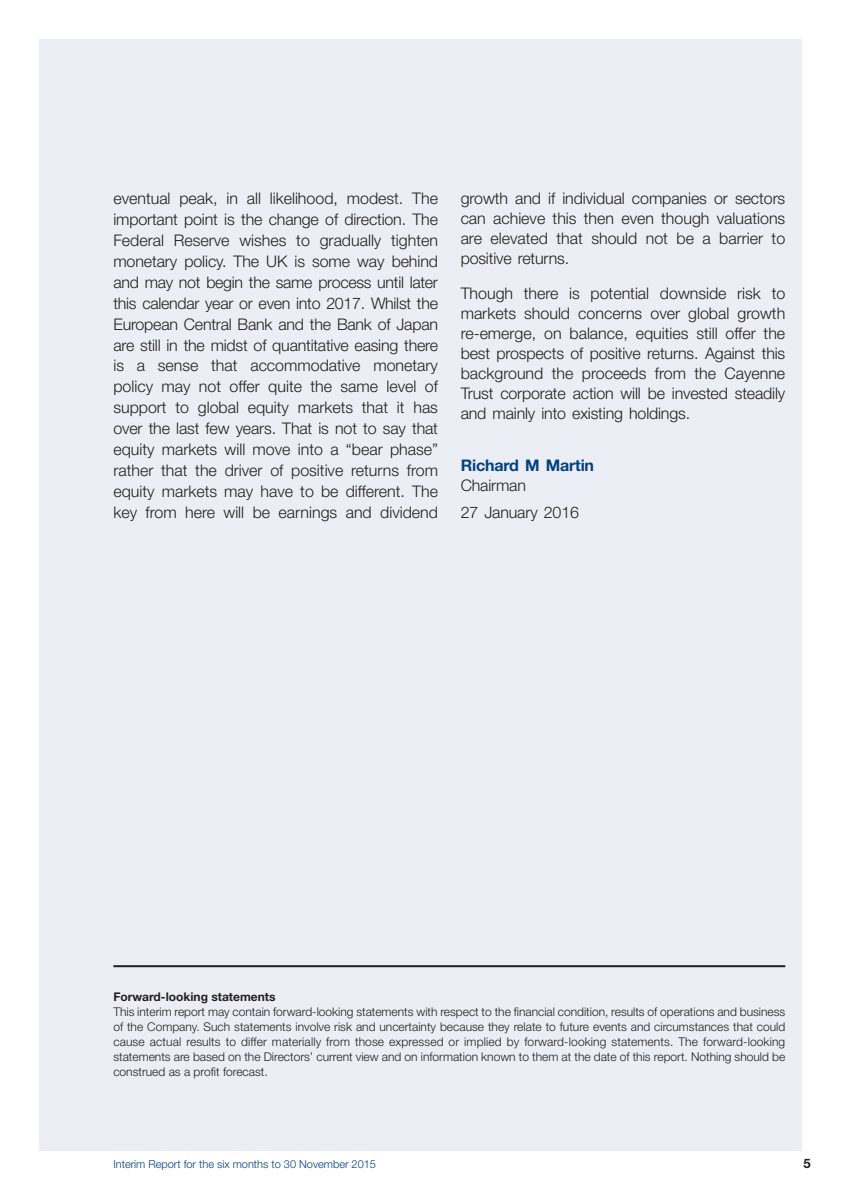
<style>
.page{position:relative;width:842px;height:1191px;background:#fff}
.page>*{position:absolute;margin:0;border:0;box-sizing:border-box;transform-origin:0 0}
.t1{font:300 16px/20.8px "Helvetica Neue LT";letter-spacing:-.01em;color:#231f20;text-align:justify}
.t2{font:700 16px "Helvetica Neue LT";letter-spacing:-.01em;color:#014181}
.t3{font:700 13px "Helvetica Neue LT";color:#231f20}
.t4{font:300 12px/15px "Helvetica Neue LT";color:#231f20;text-align:justify}
.t5{font:700 12px "Helvetica Neue LT";color:#231f20}
.t6{font:300 11px "Helvetica Neue LT";color:#014181}
</style>
<div class="page">
<div style="left:40px;top:40px;width:762px;height:1111px;background:#eceef5"></div>
<hr style="left:113px;top:965px;width:672px;height:2px;background:#231f20">
<p class="t1" style="left:113px;top:188px;width:326px">eventual peak, in all likelihood, modest. The important point is the change of direction. The Federal Reserve wishes to gradually tighten monetary policy. The UK is some way behind and may not begin the same process until later this calendar year or even into 2017. Whilst the European Central Bank and the Bank of Japan are still in the midst of quantitative easing there is a sense that accommodative monetary policy may not offer quite the same level of support to global equity markets that it has over the last few years. That is not to say that equity markets will move into a “bear phase” rather that the driver of positive returns from equity markets may have to be different. The key from here will be earnings and dividend</p>
<p class="t1" style="left:461px;top:188px;width:326px;line-height:20px">growth and if individual companies or sectors can achieve this then even though valuations are elevated that should not be a barrier to positive returns.</p>
<p class="t1" style="left:461px;top:283px;width:326px;line-height:20px">Though there is potential downside risk to markets should concerns over global growth re-emerge, on balance, equities still offer the best prospects of positive returns. Against this background the proceeds from the Cayenne Trust corporate action will be invested steadily and mainly into existing holdings.</p>
<p class="t2" style="left:461px;top:455px;width:135px">Richard M Martin</p>
<p class="t1" style="left:461px;top:472px;width:120px;line-height:26.4px">Chairman<br>27 January 2016</p>
<p class="t5" style="left:113px;top:989px;width:164px">Forward-looking statements</p>
<p class="t4" style="left:113px;top:1004px;width:673px">This interim report may contain forward-looking statements with respect to the financial condition, results of operations and business of the Company. Such statements involve risk and uncertainty because they relate to future events and circumstances that could cause actual results to differ materially from those expressed or implied by forward-looking statements. The forward-looking statements are based on the Directors’ current view and on information known to them at the date of this report. Nothing should be construed as a profit forecast.</p>
<p class="t6" style="left:113px;top:1157px;width:264px">Interim Report for the six months to 30 November 2015</p>
<p class="t3" style="left:803px;top:1155px;width:9px">5</p>
</div>
